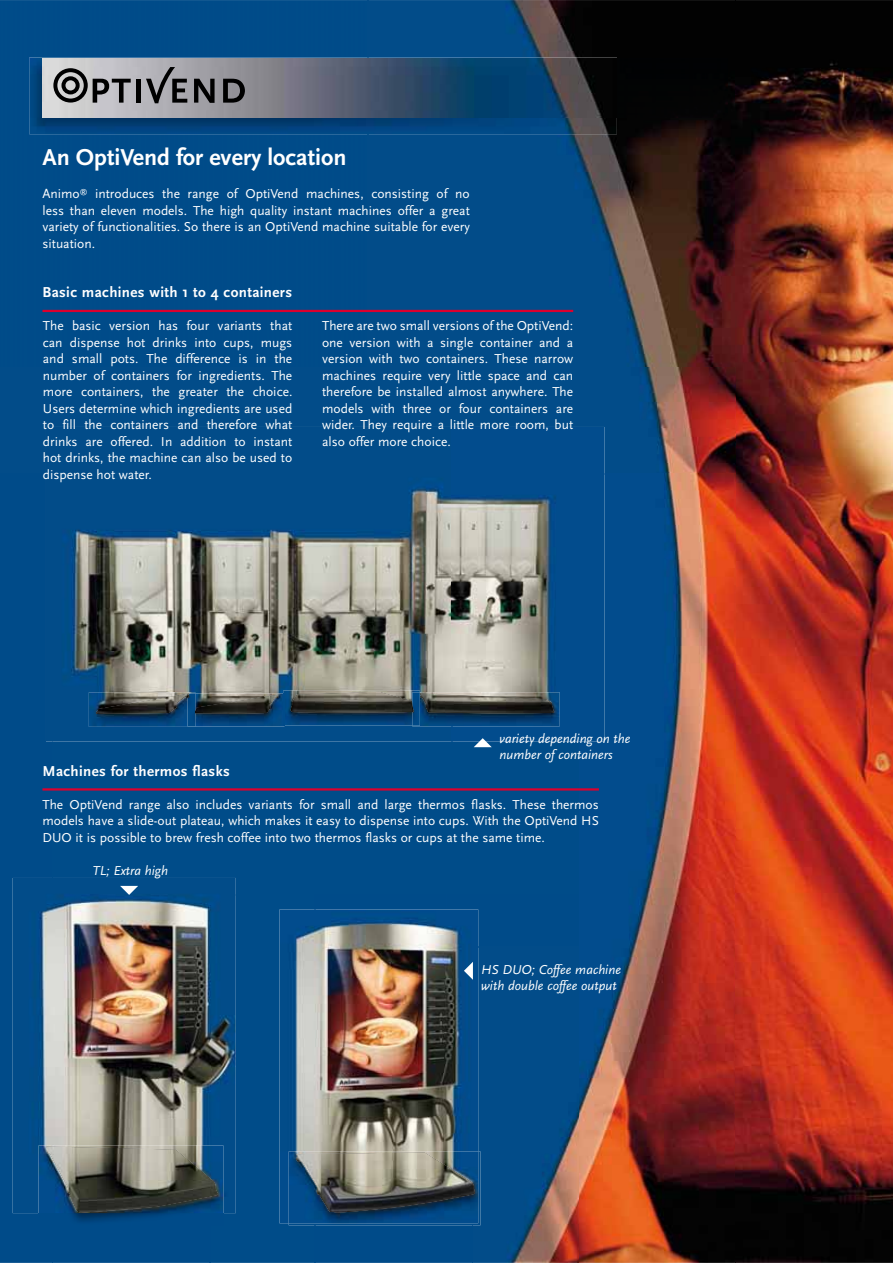
<style>
.page{position:relative;width:893px;height:1263px;background:#fff}
.page>*{position:absolute;margin:0;border:0;box-sizing:border-box;transform-origin:0 0}
.t1{font:700 24px "Scala Sans";color:#fff}
.t2{font:700 15px "Scala Sans";letter-spacing:.025em;color:#fff}
.t3{font:13.5px/16.5px "Scala Sans";color:#fff;text-align:justify}
.t4{font:italic 13.5px/16.5px "Scala Sans";color:#fff}
</style>
<div class="page">
<img style="left:0;top:0;width:735px;height:473px">
<img style="left:735px;top:0;width:158px;height:1263px">
<div style="left:0;top:473px;width:52px;height:790px;background:#004b89"></div>
<img style="left:578px;top:473px;width:158px;height:790px">
<div style="left:52px;top:742px;width:526px;height:152px;background:#004c89"></div>
<div style="left:210px;top:894px;width:105px;height:369px;background:#004c89"></div>
<div style="left:315px;top:894px;width:263px;height:53px;background:#004b89"></div>
<img style="left:473px;top:947px;width:105px;height:316px">
<div style="left:52px;top:1225px;width:158px;height:38px;background:#004b89"></div>
<div style="left:315px;top:1225px;width:158px;height:38px;background:#004b89"></div>
<img style="left:39px;top:1213px;width:184px;height:12px">
<img style="left:289px;top:1151px;width:191px;height:74px">
<img style="left:13px;top:878px;width:223px;height:335px">
<img style="left:46px;top:1146px;width:173px;height:67px">
<img style="left:279px;top:910px;width:199px;height:313px">
<img style="left:289px;top:1151px;width:189px;height:72px">
<img style="left:296px;top:1152px;width:179px;height:60px">
<img style="left:46px;top:427px;width:558px;height:315px">
<img style="left:89px;top:692px;width:106px;height:35px">
<img style="left:188px;top:694px;width:96px;height:33px">
<svg style="left:96px;top:693px;width:93px;height:21px;background:#494f51"></svg>
<svg style="left:195px;top:695px;width:83px;height:19px;background:#3c403f"></svg>
<img style="left:283px;top:691px;width:137px;height:35px">
<img style="left:420px;top:692px;width:140px;height:34px">
<img style="left:412px;top:692px;width:8px;height:34px">
<svg style="left:290px;top:692px;width:124px;height:21px;background:#4e4d46"></svg>
<svg style="left:420px;top:693px;width:136px;height:21px;background:#494b49"></svg>
<hr style="left:42px;top:310px;width:531px;height:2px;background:#dc002e">
<hr style="left:42px;top:788px;width:557px;height:3px;background:#dc002e">
<svg style="left:120px;top:886px;width:18px;height:9px"></svg>
<img style="left:29px;top:58px;width:588px;height:76px">
<img style="left:42px;top:59px;width:686px;height:58px">
<div style="left:136px;top:79px;width:5px;height:24px;background:#000"></div>
<svg style="left:146px;top:67px;width:41px;height:36px"></svg>
<svg style="left:194px;top:79px;width:21px;height:24px"></svg>
<svg style="left:223px;top:79px;width:22px;height:24px"></svg>
<svg style="left:53px;top:68px;width:78px;height:35px;background:#848386"></svg>
<svg style="left:474px;top:738px;width:18px;height:9px"></svg>
<svg style="left:464px;top:962px;width:9px;height:18px"></svg>
<h1 class="t1" style="left:42px;top:148px;width:306px">An OptiVend for every location</h1>
<p class="t3" style="left:42px;top:187px;width:429px">Animo<sup>®</sup> introduces the range of OptiVend machines, consisting of no less than eleven models. The high quality instant machines offer a great variety of functionalities. So there is an OptiVend machine suitable for every situation.</p>
<p class="t2" style="left:42px;top:286px;width:251px">Basic machines with 1 to 4 containers</p>
<p class="t3" style="left:43px;top:319px;width:251px">The basic version has four variants that can dispense hot drinks into cups, mugs and small pots. The difference is in the number of containers for ingredients. The more containers, the greater the choice.<br>Users determine which ingredients are used to fill the containers and therefore what drinks are offered. In addition to instant hot drinks, the machine can also be used to dispense hot water.</p>
<p class="t3" style="left:322px;top:319px;width:253px">There are two small versions of the OptiVend: one version with a single container and a version with two containers. These narrow machines require very little space and can therefore be installed almost anywhere. The models with three or four containers are wider. They require a little more room, but also offer more choice.</p>
<p class="t4" style="left:499px;top:731px;width:133px">variety depending on the number of containers</p>
<p class="t2" style="left:42px;top:765px;width:189px">Machines for thermos flasks</p>
<p class="t3" style="left:42px;top:797px;width:558px">The OptiVend range also includes variants for small and large thermos flasks. These thermos models have a slide-out plateau, which makes it easy to dispense into cups. With the OptiVend HS DUO it is possible to brew fresh coffee into two thermos flasks or cups at the same time.</p>
<p class="t4" style="left:92px;top:863px;width:77px">TL; Extra high</p>
<p class="t4" style="left:481px;top:962px;width:141px">HS DUO; Coffee machine with double coffee output</p>
</div>
